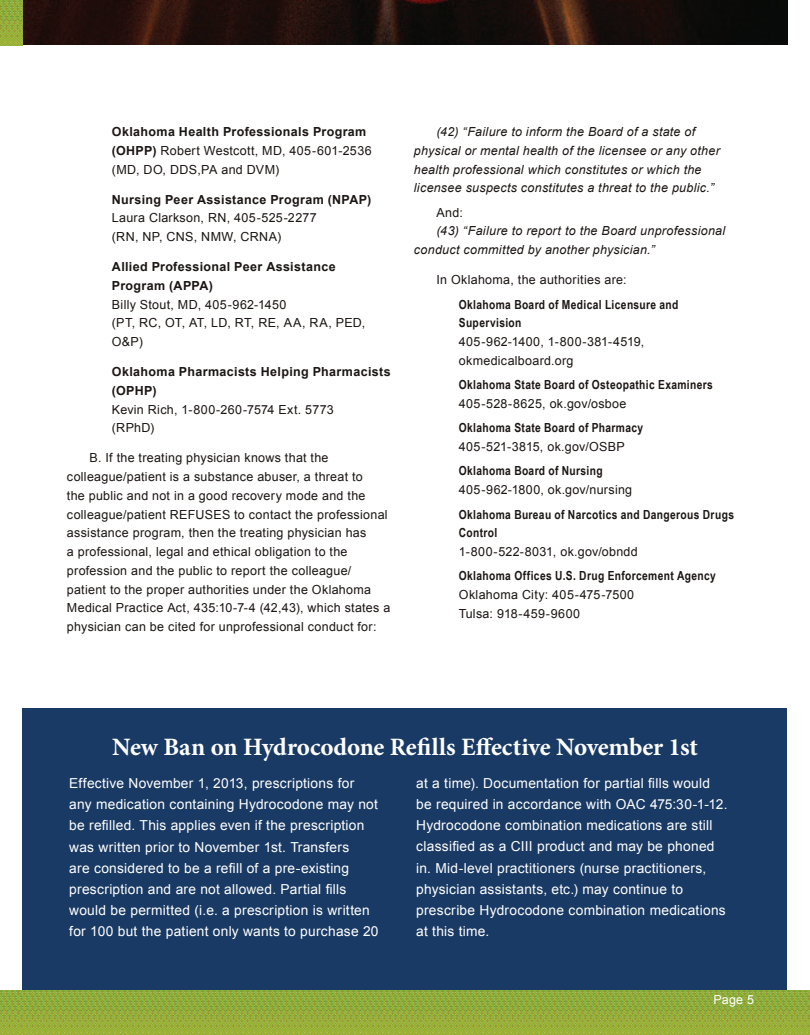
<style>
.page{position:relative;width:810px;height:1035px;background:#fff}
.page>*{position:absolute;margin:0;border:0;box-sizing:border-box;transform-origin:0 0}
.t1{font:700 25px "Minion Pro";letter-spacing:-.01em;color:#fff}
.t2{font:13.75px/21.2px "Arial";letter-spacing:.02em;color:#fff}
.t3{font:12.5px/18.8px "Arial";letter-spacing:.025em;color:#1b1513}
.t4{font:italic 12.5px/18.8px "Arial";letter-spacing:.02em;color:#1b1513}
.t5{font:700 12.5px/18.8px "Arial Narrow";letter-spacing:.03em;color:#1b1513}
.t6{font:700 12.5px/18.8px "Arial";letter-spacing:.03em;color:#1b1513}
.t7{font:12.5px "Arial";color:#fff}
.s1{font-weight:700}
</style>
<div class="page">
<div style="left:22px;top:709px;width:766px;height:282px;background:#193a64"></div>
<img style="left:22px;top:0;width:766px;height:45px">
<img style="left:0;top:990px;width:18px;height:45px">
<svg style="left:0;top:0;width:22px;height:45px"></svg>
<img style="left:18px;top:990px;width:792px;height:45px">
<p class="t3" style="left:112px;top:122px;width:261px"><span class="s1">Oklahoma Health Professionals Program (OHPP)</span> Robert Westcott, MD, 405-601-2536 (MD, DO, DDS,PA and DVM)</p>
<p class="t6" style="left:112px;top:190px;width:261px">Nursing Peer Assistance Program (NPAP)</p>
<p class="t3" style="left:112px;top:209px;width:206px">Laura Clarkson, RN, 405-525-2277 (RN, NP, CNS, NMW, CRNA)</p>
<p class="t6" style="left:112px;top:258px;width:225px">Allied Professional Peer Assistance<br>Program (APPA)</p>
<p class="t3" style="left:112px;top:295px;width:255px">Billy Stout, MD, 405-962-1450<br>(PT, RC, OT, AT, LD, RT, RE, AA, RA, PED,<br>O&amp;P)</p>
<p class="t6" style="left:112px;top:363px;width:280px">Oklahoma Pharmacists Helping Pharmacists (OPHP)</p>
<p class="t3" style="left:112px;top:400px;width:223px">Kevin Rich, 1-800-260-7574 Ext. 5773 (RPhD)</p>
<p class="t3" style="left:67px;top:449px;width:325px;text-indent:22px">B. If the treating physician knows that the colleague/patient is a substance abuser, a threat to<br>the public and not in a good recovery mode and the colleague/patient REFUSES to contact the professional assistance program, then the treating physician has<br>a professional, legal and ethical obligation to the profession and the public to report the colleague/ patient to the proper authorities under the Oklahoma Medical Practice Act, 435:10-7-4 (42,43), which states a physician can be cited for unprofessional conduct for:</p>
<p class="t4" style="left:414px;top:122px;width:307px;text-indent:22px">(42) “Failure to inform the Board of a state of physical or mental health of the licensee or any other health professional which constitutes or which the licensee suspects constitutes a threat to the public.”</p>
<p class="t3" style="left:436px;top:203px;width:28px">And:</p>
<p class="t4" style="left:414px;top:222px;width:313px;text-indent:22px">(43) “Failure to report to the Board unprofessional conduct committed by another physician.”</p>
<p class="t3" style="left:436px;top:270px;width:192px">In Oklahoma, the authorities are:</p>
<p class="t5" style="left:459px;top:294px;width:221px">Oklahoma Board of Medical Licensure and<br>Supervision</p>
<p class="t3" style="left:459px;top:332px;width:187px">405-962-1400, 1-800-381-4519, okmedicalboard.org</p>
<p class="t5" style="left:459px;top:375px;width:255px">Oklahoma State Board of Osteopathic Examiners</p>
<p class="t3" style="left:459px;top:394px;width:169px">405-528-8625, ok.gov/osboe</p>
<p class="t5" style="left:459px;top:418px;width:186px">Oklahoma State Board of Pharmacy</p>
<p class="t3" style="left:459px;top:437px;width:167px">405-521-3815, ok.gov/OSBP</p>
<p class="t5" style="left:459px;top:461px;width:145px">Oklahoma Board of Nursing</p>
<p class="t3" style="left:459px;top:480px;width:175px">405-962-1800, ok.gov/nursing</p>
<p class="t5" style="left:459px;top:504px;width:277px">Oklahoma Bureau of Narcotics and Dangerous Drugs<br>Control</p>
<p class="t3" style="left:459px;top:542px;width:180px">1-800-522-8031, ok.gov/obndd</p>
<p class="t5" style="left:459px;top:566px;width:258px">Oklahoma Offices U.S. Drug Enforcement Agency</p>
<p class="t3" style="left:459px;top:585px;width:177px">Oklahoma City: 405-475-7500<br>Tulsa: 918-459-9600</p>
<h1 class="t1" style="left:112px;top:730px;width:587px">New Ban on Hydrocodone Refills Effective November 1st</h1>
<p class="t2" style="left:69px;top:772px;width:311px">Effective November 1, 2013, prescriptions for any medication containing Hydrocodone may not be refilled. This applies even if the prescription was written prior to November 1st. Transfers<br>are considered to be a refill of a pre-existing prescription and are not allowed. Partial fills would be permitted (i.e. a prescription is written for 100 but the patient only wants to purchase 20</p>
<p class="t2" style="left:416px;top:772px;width:313px">at a time). Documentation for partial fills would be required in accordance with OAC 475:30-1-12.<br>Hydrocodone combination medications are still classified as a CIII product and may be phoned in. Mid-level practitioners (nurse practitioners, physician assistants, etc.) may continue to prescribe Hydrocodone combination medications at this time.</p>
<p class="t7" style="left:713px;top:992px;width:42px">Page 5</p>
</div>
